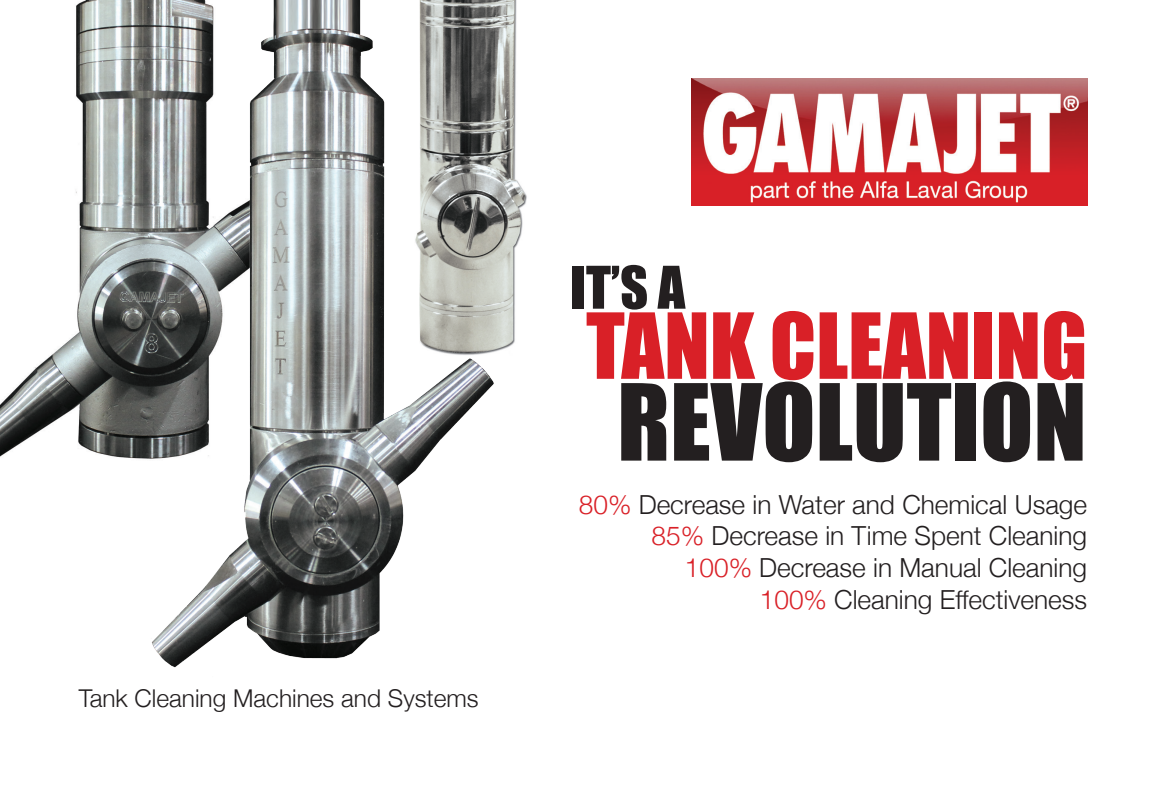
<style>
.page{position:relative;width:1166px;height:788px;background:#fff}
.page>*{position:absolute;margin:0;border:0;box-sizing:border-box;transform-origin:0 0}
.t1{font:98px "Impact";color:#231f20}
.t2{font:84px "Impact";color:#d92027}
.t3{font:54.25px "Impact";color:#231f20}
.t4{font:300 26.25px/31.5px "Helvetica Neue";color:#231f20;text-align:right}
.t5{font:300 24.5px "Helvetica Neue";color:#231f20}
.s1{color:#d92027}
</style>
<div class="page">
<img style="left:510px;top:0;width:17px;height:346px">
<img style="left:0;top:0;width:135px;height:459px">
<img style="left:135px;top:0;width:375px;height:668px">
<img style="left:691px;top:79px;width:396px;height:126px">
<p class="t5" style="left:79px;top:682px;width:401px">Tank Cleaning Machines and Systems</p>
<h3 class="t3" style="left:570px;top:245px;width:116px">IT’S A</h3>
<h2 class="t2" style="left:586px;top:280px;width:503px">TANK CLEANING</h2>
<h1 class="t1" style="left:617px;top:346px;width:471px">REVOLUTION</h1>
<p class="t4" style="left:579px;top:488px;width:510px"><span class="s1">80%</span> Decrease in Water and Chemical Usage <span class="s1">85%</span> Decrease in Time Spent Cleaning <span class="s1">100%</span> Decrease in Manual Cleaning<br><span class="s1">100%</span> Cleaning Effectiveness</p>
</div>
